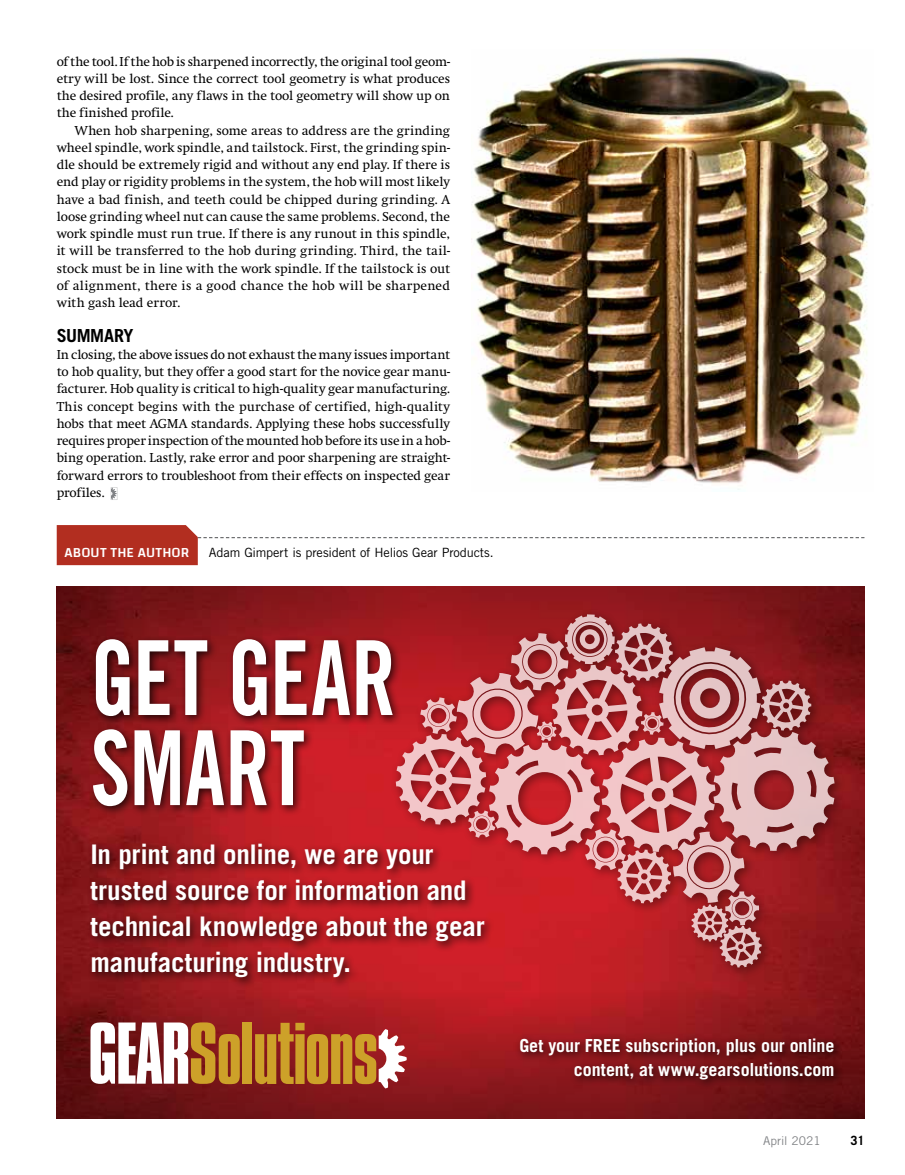
<style>
.page{position:relative;width:905px;height:1175px;background:#fff}
.page>*{position:absolute;margin:0;border:0;box-sizing:border-box;transform-origin:0 0}
.t1{font:103.5px/90px "Trade Gothic Bold Cond Twenty";color:#fff;scale:.87 1}
.t2{font:700 27px/36px "Trade Gothic";letter-spacing:-.005em;color:#fff}
.t3{font:700 18px/24px "Trade Gothic";letter-spacing:-.005em;color:#fff;text-align:right}
.t4{font:700 18px "Trade Gothic LT Std";letter-spacing:-.025em;color:#000}
.t5{font:500 14.25px "Changa";letter-spacing:.015em;color:#fff}
.t6{font:13.5px/17.2px "Swift";color:#000;text-align:justify}
.t7{font:12.75px "Trade Gothic LT Std";letter-spacing:-.01em;color:#000}
.t8{font:700 12.75px "Trade Gothic LT Std";color:#000}
.t9{font:12px "Trade Gothic LT Std";letter-spacing:-.005em;color:#808285}
</style>
<div class="page">
<svg style="left:111px;top:487px;width:6px;height:13px"></svg>
<svg style="left:57px;top:525px;width:807px;height:40px"></svg>
<img style="left:471px;top:56px;width:400px;height:434px">
<img style="left:57px;top:732px;width:807px;height:214px">
<svg style="left:57px;top:946px;width:807px;height:172px;background:#8d171b"></svg>
<svg style="left:57px;top:586px;width:807px;height:146px;background:#7e1418"></svg>
<div style="left:243px;top:1022px;width:9px;height:62px;background:#cda129"></div>
<svg style="left:255px;top:1022px;width:151px;height:66px;background:#b96e37"></svg>
<svg style="left:90px;top:1022px;width:150px;height:62px"></svg>
<div style="left:89px;top:634px;width:314px;height:183px;background:#000;opacity:.75"></div>
<div style="left:86px;top:839px;width:409px;height:149px;background:#000;opacity:.75"></div>
<div style="left:515px;top:1033px;width:329px;height:56px;background:#000;opacity:.75"></div>
<div style="left:389px;top:607px;width:457px;height:372px;background:#000;opacity:.6"></div>
<svg style="left:396px;top:614px;width:438px;height:353px;background:#bc5257"></svg>
<p class="t6" style="left:57px;top:53px;width:395px">of the tool. If the hob is sharpened incorrectly, the original tool geom&shy;etry will be lost. Since the correct tool geometry is what produces the desired profile, any flaws in the tool geometry will show up on the finished profile.</p>
<p class="t6" style="left:57px;top:122px;width:395px;text-indent:18px">When hob sharpening, some areas to address are the grinding wheel spindle, work spindle, and tailstock. First, the grinding spin&shy;dle should be extremely rigid and without any end play. If there is end play or rigidity problems in the system, the hob will most likely have a bad finish, and teeth could be chipped during grinding. A loose grinding wheel nut can cause the same problems. Second, the work spindle must run true. If there is any runout in this spindle, it will be transferred to the hob during grinding. Third, the tail&shy;stock must be in line with the work spindle. If the tailstock is out of alignment, there is a good chance the hob will be sharpened with gash lead error.</p>
<h3 class="t4" style="left:57px;top:324px;width:78px">SUMMARY</h3>
<p class="t6" style="left:57px;top:346px;width:395px">In closing, the above issues do not exhaust the many issues important to hob quality, but they offer a good start for the novice gear manu&shy;facturer. Hob quality is critical to high-quality gear manufacturing.<br>This concept begins with the purchase of certified, high-quality hobs that meet AGMA standards. Applying these hobs successfully requires proper inspection of the mounted hob before its use in a hob&shy;bing operation. Lastly, rake error and poor sharpening are straight&shy;forward errors to troubleshoot from their effects on inspected gear profiles.</p>
<p class="t5" style="left:64px;top:543px;width:126px">ABOUT THE AUTHOR</p>
<p class="t7" style="left:209px;top:544px;width:286px">Adam Gimpert is president of Helios Gear Products.</p>
<h1 class="t1" style="left:90px;top:632px;width:353px">GET GEAR<br>SMART</h1>
<h2 class="t2" style="left:90px;top:836px;width:396px">In print and online, we are your trusted source for information and technical knowledge about the gear manufacturing industry.</h2>
<h3 class="t3" style="left:519px;top:1033px;width:316px">Get your FREE subscription, plus our online content, at www.gearsolutions.com</h3>
<p class="t9" style="left:763px;top:1133px;width:59px">April 2021</p>
<p class="t8" style="left:850px;top:1132px;width:16px">31</p>
</div>
